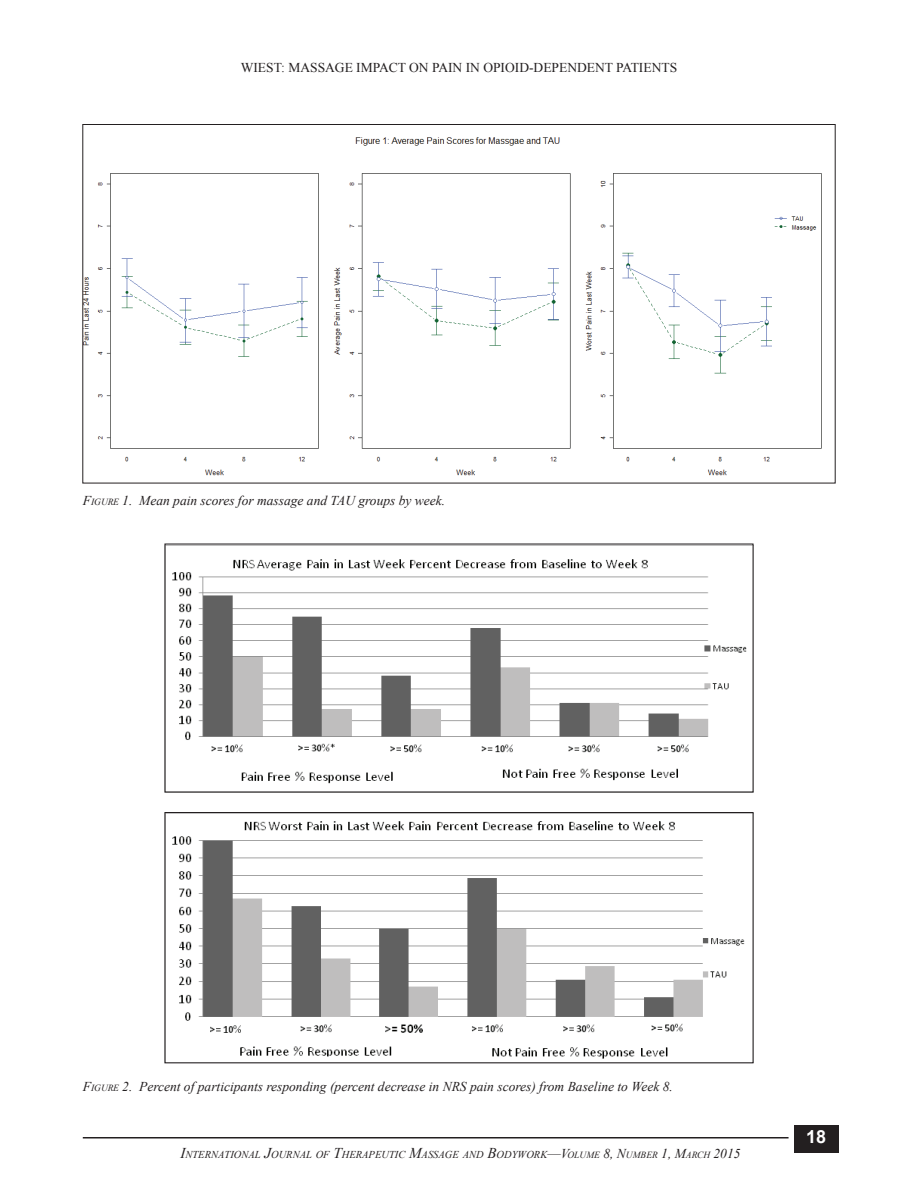
<style>
.page{position:relative;width:918px;height:1188px;background:#fff}
.page>*{position:absolute;margin:0;border:0;box-sizing:border-box;transform-origin:0 0}
.t1{font:700 18px "Arial";color:#fff}
.t2{font:italic 13.5px "Times New Roman";color:#231f20}
.t3{font:13.5px "Times New Roman";color:#231f20}
.t4{font:italic 10.5px "Times New Roman";color:#231f20}
.s1{font-size:9.45px}
.s2{font-size:15px}
.s3{font-size:13.5px}
</style>
<div class="page">
<div style="left:795px;top:1125px;width:44px;height:28px;background:#231f20"></div>
<hr style="left:83px;top:1137px;width:706px;height:1px;background:#231f20">
<img style="left:84px;top:137px;width:738px;height:339px">
<img style="left:172px;top:559px;width:575px;height:225px">
<img style="left:172px;top:821px;width:573px;height:238px">
<div style="left:165px;top:812px;width:588px;height:251px;border:1px solid #231f20"></div>
<p class="t3" style="left:241px;top:59px;width:438px">WIEST: MASSAGE IMPACT ON PAIN IN OPIOID-DEPENDENT PATIENTS</p>
<p class="t2" style="left:83px;top:491px;width:364px">F<span class="s1">IGURE</span> 1. Mean pain scores for massage and TAU groups by week.</p>
<p class="t2" style="left:83px;top:1077px;width:592px">F<span class="s1">IGURE</span> 2. Percent of participants responding (percent decrease in NRS pain scores) from Baseline to Week 8.</p>
<p class="t4" style="left:180px;top:1147px;width:562px"><span class="s2">I</span>NTERNATIONAL <span class="s2">J</span>OURNAL OF <span class="s2">T</span>HERAPEUTIC <span class="s2">M</span>ASSAGE AND <span class="s2">B</span>ODYWORK<span class="s2">—</span><span class="s3">V</span><span class="s1">OLUME</span> <span class="s3">8, N</span><span class="s1">UMBER</span> <span class="s3">1, M</span><span class="s1">ARCH</span> <span class="s3">2015</span></p>
<h1 class="t1" style="left:806px;top:1124px;width:22px">18</h1>
</div>
